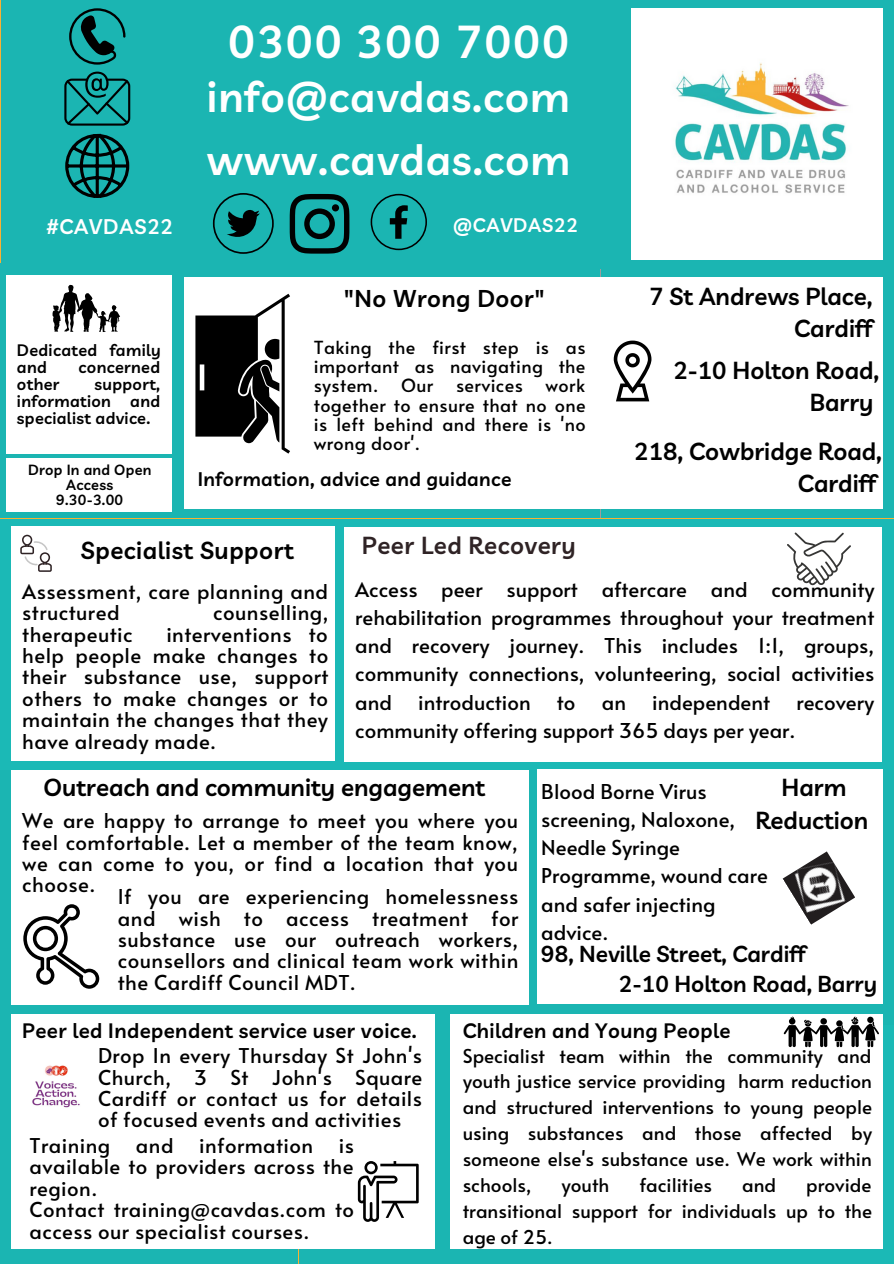
<style>
.page{position:relative;width:894px;height:1264px;background:#fff}
.page>*{position:absolute;margin:0;border:0;box-sizing:border-box;transform-origin:0 0}
.t1{font:600 45px "Livvic";letter-spacing:.04em;color:#fff}
.t2{font:600 42px "Livvic";letter-spacing:.02em;color:#fff}
.t3{font:600 24px/32.7px "Livvic";color:#000;text-align:right}
.t4{font:600 24px "Livvic";letter-spacing:.02em;color:#000}
.t5{font:600 24px "Livvic";letter-spacing:.02em;color:#2f2325}
.t6{font:600 23.7px "Livvic";letter-spacing:.02em;color:#000}
.t7{font:600 22.5px "Livvic";color:#000}
.t8{font:600 20.7px "Livvic";letter-spacing:.04em;color:#fff}
.t9{font:20.4px/21.5px "Alata";letter-spacing:.02em;color:#000;text-align:justify}
.t10{font:20.4px/28.2px "Alata";color:#000}
.t11{font:600 20.4px "Livvic";letter-spacing:.02em;color:#000}
.t12{font:600 19.2px "Livvic";letter-spacing:.02em;color:#000}
.t13{font:600 19.2px "Livvic";letter-spacing:.04em;color:#fff}
.t14{font:18.9px/26px "Alata";color:#000;text-align:justify}
.t15{font:18px/19.2px "Alata";letter-spacing:.02em;color:#000;text-align:justify}
.t16{font:600 16.2px/17px "Livvic";letter-spacing:.02em;color:#000}
.t17{font:600 14.4px/15.1px "Livvic";letter-spacing:.02em;color:#000;text-align:center}
</style>
<div class="page">
<div style="left:600px;top:264px;width:293px;height:254px;background:#1bb5b2"></div>
<div style="left:0;top:264px;width:599px;height:254px;background:#1bb5b2"></div>
<div style="left:184px;top:277px;width:698px;height:232px;background:#fff"></div>
<div style="left:0;top:519px;width:893px;height:251px;background:#1bb9b6"></div>
<div style="left:11px;top:527px;width:323px;height:234px;background:#fff"></div>
<div style="left:0;top:770px;width:539px;height:254px;background:#1bb5b2"></div>
<div style="left:539px;top:770px;width:354px;height:254px;background:#1bb5b2"></div>
<div style="left:537px;top:769px;width:345px;height:234px;background:#fff"></div>
<div style="left:0;top:1025px;width:298px;height:238px;background:#1bb5b2"></div>
<div style="left:299px;top:1025px;width:310px;height:238px;background:#1bb5b2"></div>
<div style="left:11px;top:1014px;width:424px;height:234px;background:#fff"></div>
<div style="left:610px;top:1025px;width:283px;height:238px;background:#1bb9b6"></div>
<div style="left:1px;top:0;width:892px;height:269px;background:#1bb5b2"></div>
<svg style="left:69px;top:8px;width:56px;height:57px"></svg>
<svg style="left:64px;top:72px;width:66px;height:54px"></svg>
<svg style="left:195px;top:294px;width:95px;height:159px"></svg>
<svg style="left:613px;top:340px;width:38px;height:61px"></svg>
<svg style="left:20px;top:534px;width:32px;height:38px"></svg>
<div style="left:12px;top:770px;width:517px;height:234px;background:#fff"></div>
<svg style="left:23px;top:904px;width:76px;height:84px"></svg>
<img style="left:32px;top:1065px;width:48px;height:43px">
<svg style="left:370px;top:194px;width:57px;height:56px"></svg>
<svg style="left:213px;top:193px;width:61px;height:61px"></svg>
<svg style="left:289px;top:194px;width:60px;height:60px"></svg>
<div style="left:332px;top:204px;width:7px;height:7px;background:#010101;border-radius:50%"></div>
<div style="left:344px;top:527px;width:537px;height:234px;background:#fff"></div>
<svg style="left:787px;top:532px;width:63px;height:53px"></svg>
<div style="left:450px;top:1014px;width:432px;height:234px;background:#fff"></div>
<img style="left:782px;top:851px;width:72px;height:73px">
<svg style="left:783px;top:1016px;width:95px;height:31px"></svg>
<svg style="left:358px;top:1161px;width:60px;height:60px"></svg>
<svg style="left:65px;top:134px;width:64px;height:64px"></svg>
<div style="left:6px;top:275px;width:165px;height:178px;background:#fff"></div>
<svg style="left:52px;top:285px;width:68px;height:47px"></svg>
<div style="left:7px;top:458px;width:165px;height:53px;background:#fff"></div>
<img style="left:631px;top:8px;width:251px;height:251px">
<h1 class="t1" style="left:228px;top:13px;width:342px">0300 300 7000</h1>
<h2 class="t2" style="left:207px;top:70px;width:364px">info@cavdas.com</h2>
<h2 class="t2" style="left:206px;top:133px;width:365px">www.cavdas.com</h2>
<p class="t8" style="left:46px;top:213px;width:128px">#CAVDAS22</p>
<p class="t13" style="left:453px;top:213px;width:126px">@CAVDAS22</p>
<p class="t16" style="left:17px;top:341px;width:145px">Dedicated family and</p>
<p class="t16" style="left:78px;top:358px;width:83px">concerned</p>
<p class="t16" style="left:17px;top:375px;width:44px">other</p>
<p class="t16" style="left:17px;top:375px;width:145px;text-align:justify;text-indent:78px">support, information and specialist advice.</p>
<p class="t17" style="left:28px;top:462px;width:125px">Drop In and Open<br>Access<br>9.30-3.00</p>
<p class="t6" style="left:344px;top:283px;width:202px">"No Wrong Door"</p>
<p class="t3" style="left:649px;top:279px;width:225px">7 St Andrews Place,<br>Cardiff</p>
<p class="t3" style="left:673px;top:353px;width:207px">2-10 Holton Road,<br>Barry</p>
<p class="t15" style="left:314px;top:337px;width:273px">Taking the first step is as important as navigating the system.</p>
<p class="t15" style="left:401px;top:375px;width:34px">Our</p>
<p class="t15" style="left:456px;top:375px;width:68px">services</p>
<p class="t15" style="left:314px;top:375px;width:273px;text-indent:232px">work together to ensure that no one is left behind and there is 'no wrong door'.</p>
<p class="t12" style="left:198px;top:466px;width:315px">Information, advice and guidance</p>
<p class="t3" style="left:634px;top:434px;width:249px">218, Cowbridge Road,<br>Cardiff</p>
<p class="t4" style="left:81px;top:535px;width:214px">Specialist Support</p>
<p class="t9" style="left:22px;top:579px;width:307px">Assessment, care planning and structured</p>
<p class="t9" style="left:213px;top:601px;width:117px">counselling,</p>
<p class="t9" style="left:22px;top:622px;width:112px">therapeutic</p>
<p class="t9" style="left:22px;top:622px;width:307px;text-indent:144px">interventions to help people make changes to their substance use, support others to make changes or to maintain the changes that they have already made.</p>
<p class="t5" style="left:362px;top:529px;width:215px">Peer Led Recovery</p>
<p class="t9" style="left:355px;top:574px;width:520px;line-height:28.2px">Access peer support aftercare and community rehabilitation programmes throughout your treatment and recovery journey. This includes 1:1, groups, community connections, volunteering, social activities and</p>
<p class="t10" style="left:418px;top:687px;width:114px">introduction</p>
<p class="t9" style="left:556px;top:690px;width:20px">to</p>
<p class="t9" style="left:601px;top:690px;width:26px">an</p>
<p class="t10" style="left:652px;top:687px;width:119px">independent</p>
<p class="t10" style="left:796px;top:687px;width:79px">recovery</p>
<p class="t10" style="left:355px;top:715px;width:442px">community offering support 365 days per year.</p>
<p class="t3" style="left:44px;top:771px;width:443px">Outreach and community engagement</p>
<p class="t9" style="left:22px;top:809px;width:497px">We are happy to arrange to meet you where you feel comfortable. Let a member of the team know, we can come to you, or find a location that you choose.</p>
<p class="t3" style="left:755px;top:771px;width:114px;text-align:center">Harm<br>Reduction</p>
<p class="t10" style="left:541px;top:776px;width:228px">Blood Borne Virus screening, Naloxone,<br>Needle Syringe<br>Programme, wound care and safer injecting advice.</p>
<p class="t9" style="left:118px;top:885px;width:402px">If you are experiencing homelessness and wish to access treatment for substance use our outreach workers, counsellors and clinical team work within the Cardiff Council MDT.</p>
<p class="t11" style="left:462px;top:1017px;width:269px">Children and Young People</p>
<p class="t7" style="left:541px;top:939px;width:266px">98, Neville Street, Cardiff</p>
<p class="t7" style="left:618px;top:969px;width:260px">2-10 Holton Road, Barry</p>
<p class="t11" style="left:22px;top:1017px;width:396px">Peer led Independent service user voice.</p>
<p class="t9" style="left:98px;top:1044px;width:326px">Drop In every Thursday St John's Church, 3 St John's Square Cardiff or contact us for details of focused events and activities</p>
<p class="t14" style="left:462px;top:1041px;width:411px">Specialist team within the community and youth justice service providing harm reduction and structured interventions to young people using substances and those affected by someone else's substance use. We work within schools,</p>
<p class="t9" style="left:30px;top:1133px;width:82px">Training</p>
<p class="t9" style="left:136px;top:1133px;width:39px">and</p>
<p class="t9" style="left:199px;top:1133px;width:115px">information</p>
<p class="t9" style="left:30px;top:1133px;width:326px;text-align:left;text-indent:309px">is available to providers across the region.<br>Contact training@cavdas.com to access our specialist courses.</p>
<p class="t14" style="left:561px;top:1171px;width:49px">youth</p>
<p class="t14" style="left:639px;top:1171px;width:74px">facilities</p>
<p class="t14" style="left:742px;top:1171px;width:36px">and</p>
<p class="t14" style="left:462px;top:1171px;width:411px;text-indent:343px">provide transitional support for individuals up to the age of 25.</p>
</div>
